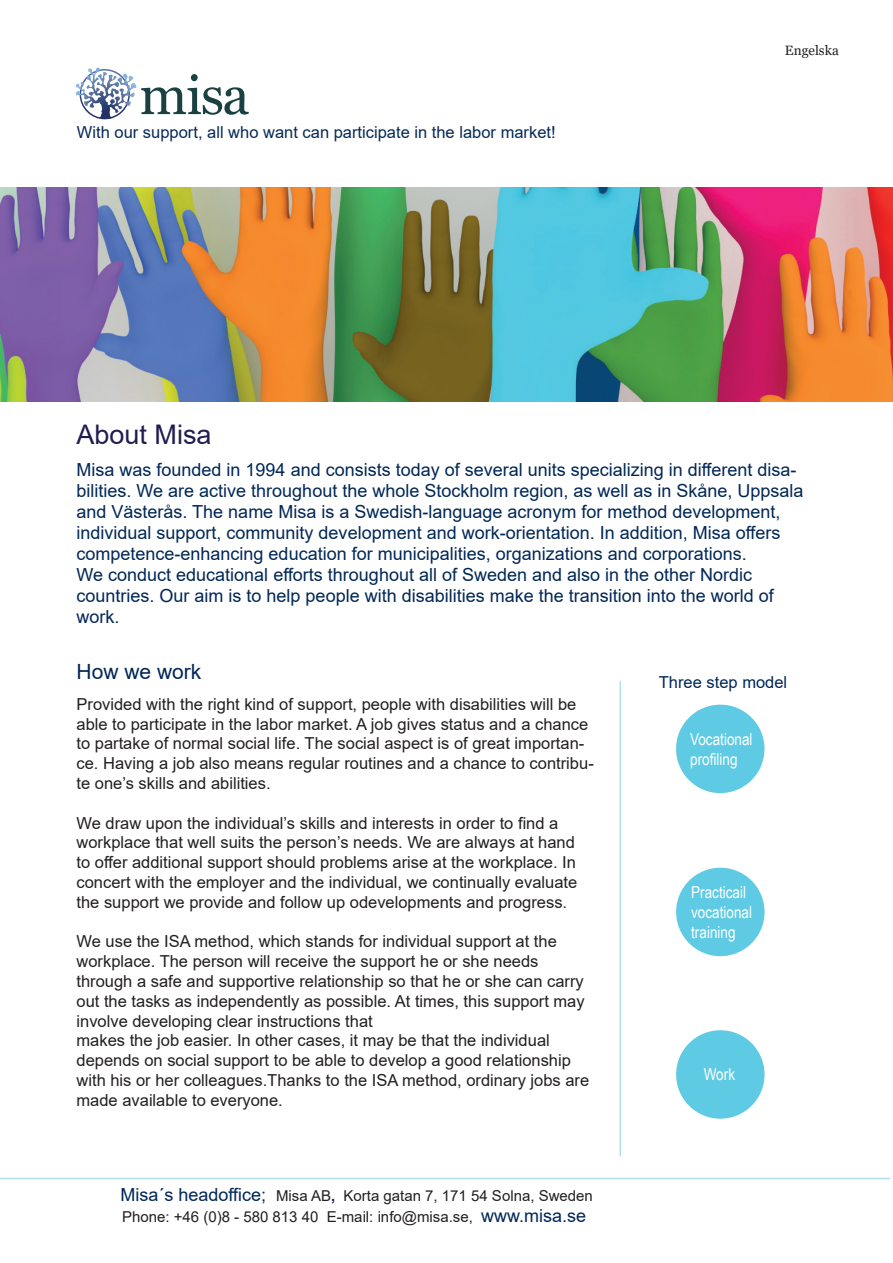
<style>
.page{position:relative;width:893px;height:1263px;background:#fff}
.page>*{position:absolute;margin:0;border:0;box-sizing:border-box;transform-origin:0 0}
.t1{font:27px "Arial";color:#211d51}
.t2{font:21px "Arial";color:#002756}
.t3{font:18px/21px "Arial";color:#002756}
.t4{font:16.5px/19.8px "Arial";color:#231f20}
.t5{font:16.5px "Arial";color:#072956}
.t6{font:16.5px/19.8px "Arial Narrow";color:#fff}
.t7{font:16.5px "Arial";color:#002756}
.t8{font:15px/21px "Arial";color:#231f20}
.t9{font:13.5px "Georgia";color:#231f20}
.s1{font-size:18px;color:#002756}
.s2{font-weight:700;color:#211d51}
</style>
<div class="page">
<svg style="left:141px;top:74px;width:108px;height:41px"></svg>
<svg style="left:75px;top:68px;width:55px;height:51px"></svg>
<hr style="left:619px;top:681px;width:2px;height:475px;background:#afe0ef">
<div style="left:676px;top:705px;width:88px;height:88px;background:#5fcae3;border-radius:50%"></div>
<div style="left:676px;top:868px;width:89px;height:88px;background:#5fcae3;border-radius:50%"></div>
<div style="left:676px;top:1030px;width:89px;height:89px;background:#5fcae3;border-radius:50%"></div>
<img style="left:0;top:187px;width:893px;height:214px">
<hr style="left:0;top:1178px;width:890px;height:1px;background:#afe0ef">
<p class="t5" style="left:77px;top:121px;width:480px">With our support, all who want can participate in the labor market!</p>
<p class="t9" style="left:785px;top:42px;width:55px">Engelska</p>
<h1 class="t1" style="left:77px;top:416px;width:137px">About Misa</h1>
<p class="t3" style="left:77px;top:459px;width:728px">Misa was founded in 1994 and consists today of several units specializing in different disa&shy;bilities. We are active throughout the whole Stockholm region, as well as in Skåne, Uppsala and Västerås. The name Misa is a Swedish-language acronym for method development, individual support, community development and work-orientation. In addition, Misa offers competence-enhancing education for municipalities, organizations and corporations.<br>We conduct educational efforts throughout all of Sweden and also in the other Nordic countries. Our aim is to help people with disabilities make the transition into the world of work.</p>
<p class="t2" style="left:77px;top:657px;width:126px">How we work</p>
<p class="t4" style="left:77px;top:694px;width:519px">Provided with the right kind of support, people with disabilities will be able to participate in the labor market. A job gives status and a chance to partake of normal social life. The social aspect is of great importan&shy;ce. Having a job also means regular routines and a chance to contribu&shy;te one’s skills and abilities.</p>
<p class="t4" style="left:77px;top:813px;width:502px">We draw upon the individual’s skills and interests in order to find a workplace that well suits the person’s needs. We are always at hand to offer additional support should problems arise at the workplace. In concert with the employer and the individual, we continually evaluate the support we provide and follow up odevelopments and progress.</p>
<p class="t4" style="left:77px;top:931px;width:514px">We use the ISA method, which stands for individual support at the workplace. The person will receive the support he or she needs through a safe and supportive relationship so that he or she can carry out the tasks as independently as possible. At times, this support may involve developing clear instructions that<br>makes the job easier. In other cases, it may be that the individual depends on social support to be able to develop a good relationship with his or her colleagues.Thanks to the ISA method, ordinary jobs are made available to everyone.</p>
<p class="t8" style="left:120px;top:1185px;width:474px"><span class="s1">Misa´s headoffice;</span> Misa AB<span class="s2">,</span> Korta gatan 7, 171 54 Solna, Sweden<br>Phone: +46 (0)8 - 580 813 40 E-mail: info@misa.se, <span class="s1">www.misa.se</span></p>
<p class="t7" style="left:659px;top:671px;width:130px">Three step model</p>
<p class="t6" style="left:690px;top:729px;width:64px">Vocational profiling</p>
<p class="t6" style="left:691px;top:882px;width:62px">Practicail vocational training</p>
<p class="t6" style="left:704px;top:1063px;width:33px">Work</p>
</div>
